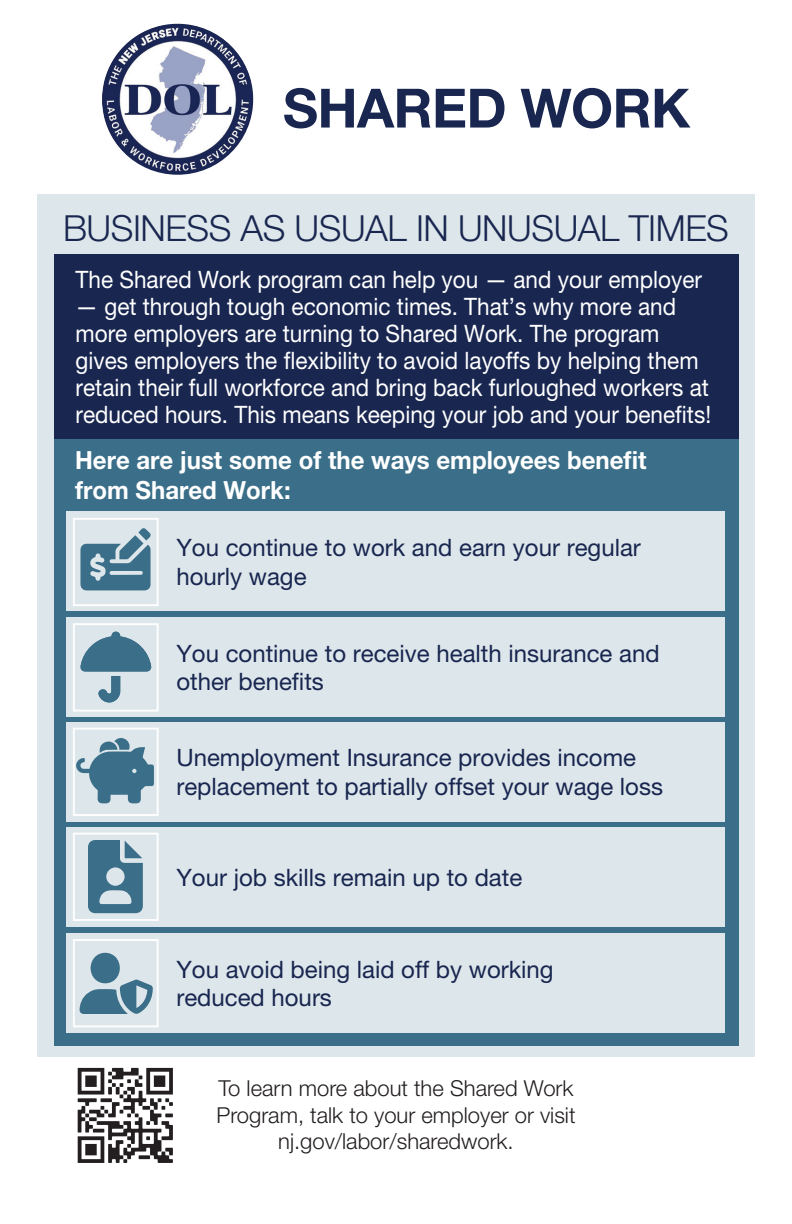
<style>
.page{position:relative;width:792px;height:1224px;background:#fff}
.page>*{position:absolute;margin:0;border:0;box-sizing:border-box;transform-origin:0 0}
.t1{font:700 54.2px "Helvetica Neue LT Pro";letter-spacing:-.01em;color:#182650}
.t2{font:300 36px "Helvetica Neue LT Pro";letter-spacing:-.01em;color:#182650}
.t3{font:700 25px/30px "Helvetica Neue LT Pro";color:#fff;scale:.96 1}
.t4{font:24px/27px "Helvetica Neue LT Pro";color:#fff;scale:.94 1}
.t5{font:24px/28.8px "Helvetica Neue LT Pro";color:#182650}
.t6{font:300 22px/26.4px "Helvetica Neue LT Pro";color:#231f20;text-align:center}
</style>
<div class="page">
<img style="left:102px;top:24px;width:151px;height:151px;border-radius:76px">
<div style="left:37px;top:194px;width:718px;height:863px;background:#dde6ea"></div>
<div style="left:54px;top:254px;width:684px;height:224px;background:#182650"></div>
<div style="left:54px;top:440px;width:684px;height:606px;background:#3b6f89"></div>
<div style="left:66px;top:512px;width:660px;height:99px;background:#dde6ea"></div>
<div style="left:66px;top:617px;width:660px;height:100px;background:#dde6ea"></div>
<div style="left:66px;top:722px;width:660px;height:100px;background:#dde6ea"></div>
<div style="left:66px;top:827px;width:660px;height:100px;background:#dde6ea"></div>
<div style="left:66px;top:934px;width:660px;height:99px;background:#dde6ea"></div>
<div style="left:73px;top:623px;width:86px;height:89px;border:2px solid #fff"></div>
<svg style="left:80px;top:632px;width:72px;height:71px"></svg>
<div style="left:73px;top:518px;width:86px;height:88px;border:2px solid #fff"></div>
<svg style="left:80px;top:528px;width:71px;height:62px"></svg>
<div style="left:73px;top:833px;width:86px;height:88px;border:2px solid #fff"></div>
<svg style="left:88px;top:840px;width:55px;height:73px"></svg>
<div style="left:73px;top:939px;width:86px;height:88px;border:2px solid #fff"></div>
<div style="left:91px;top:953px;width:29px;height:30px;background:#3b6f89;border-radius:50%"></div>
<svg style="left:80px;top:979px;width:73px;height:35px"></svg>
<div style="left:73px;top:728px;width:86px;height:88px;border:2px solid #fff"></div>
<svg style="left:76px;top:738px;width:78px;height:65px"></svg>
<img style="left:77px;top:1067px;width:96px;height:96px">
<p class="t1" style="left:283px;top:75px;width:409px">SHARED WORK</p>
<p class="t2" style="left:63px;top:206px;width:667px">BUSINESS AS USUAL IN UNUSUAL TIMES</p>
<p class="t4" style="left:76px;top:265px;width:668px">The Shared Work program can help you — and your employer</p>
<p class="t4" style="left:76px;top:292px;width:678px">— get through tough economic times. That’s why more and more employers are turning to Shared Work. The program gives employers the flexibility to avoid layoffs by helping them retain their full workforce and bring back furloughed workers at reduced hours. This means keeping your job and your benefits!</p>
<p class="t3" style="left:75px;top:444px;width:597px">Here are just some of the ways employees benefit from Shared Work:</p>
<p class="t5" style="left:176px;top:533px;width:466px">You continue to work and earn your regular hourly wage</p>
<p class="t5" style="left:176px;top:638px;width:485px">You continue to receive health insurance and other benefits</p>
<p class="t5" style="left:176px;top:743px;width:488px">Unemployment Insurance provides income replacement to partially offset your wage loss</p>
<p class="t5" style="left:176px;top:863px;width:347px">Your job skills remain up to date</p>
<p class="t5" style="left:176px;top:954px;width:379px">You avoid being laid off by working reduced hours</p>
<p class="t6" style="left:216px;top:1075px;width:361px">To learn more about the Shared Work<br>Program, talk to your employer or visit nj.gov/labor/sharedwork.</p>
</div>
